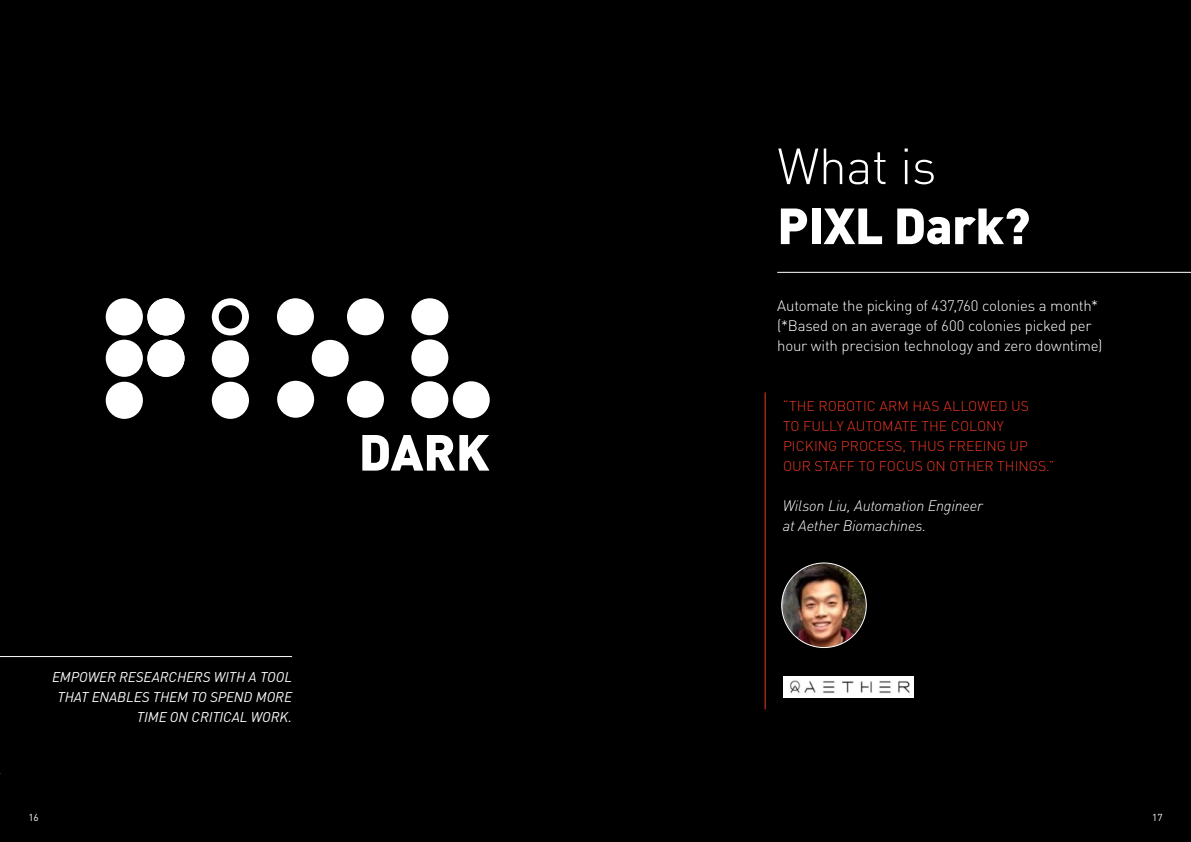
<style>
.page{position:relative;width:1191px;height:842px;background:#000}
.page>*{position:absolute;margin:0;border:0;box-sizing:border-box;transform-origin:0 0}
.t1{font:900 50px "DINOT";letter-spacing:-.01em;color:#fff}
.t2{font:300 50px "DINOT";letter-spacing:-.01em;color:#fff}
.t3{font:300 15px/20px "DINOT";letter-spacing:-.015em;color:#fff}
.t4{font:italic 300 15px/20px "DINOT";letter-spacing:-.01em;color:#fff}
.t5{font:300 14px/20px "DINOT";color:#ee3824}
.t6{font:italic 14px/20px "DINOT";letter-spacing:-.005em;color:#fff;text-align:right}
.t7{font:10px "DINOT";color:#fff}
</style>
<div class="page">
<img style="left:783px;top:677px;width:130px;height:20px">
<hr style="left:0;top:656px;width:292px;height:1px;background:#fff">
<div style="left:106px;top:298px;width:37px;height:37px;background:#fff;border-radius:50%"></div>
<div style="left:106px;top:340px;width:37px;height:37px;background:#fff;border-radius:50%"></div>
<div style="left:106px;top:382px;width:37px;height:37px;background:#fff;border-radius:50%"></div>
<div style="left:212px;top:382px;width:37px;height:37px;background:#fff;border-radius:50%"></div>
<div style="left:212px;top:340px;width:37px;height:37px;background:#fff;border-radius:50%"></div>
<div style="left:147px;top:298px;width:37px;height:37px;background:#fff;border-radius:50%"></div>
<div style="left:147px;top:340px;width:37px;height:37px;background:#fff;border-radius:50%"></div>
<svg style="left:212px;top:298px;width:37px;height:37px"></svg>
<div style="left:277px;top:298px;width:37px;height:37px;background:#fff;border-radius:50%"></div>
<div style="left:347px;top:298px;width:37px;height:37px;background:#fff;border-radius:50%"></div>
<div style="left:312px;top:340px;width:37px;height:37px;background:#fff;border-radius:50%"></div>
<div style="left:277px;top:381px;width:37px;height:37px;background:#fff;border-radius:50%"></div>
<div style="left:347px;top:381px;width:37px;height:37px;background:#fff;border-radius:50%"></div>
<div style="left:411px;top:298px;width:37px;height:37px;background:#fff;border-radius:50%"></div>
<div style="left:411px;top:339px;width:37px;height:37px;background:#fff;border-radius:50%"></div>
<div style="left:411px;top:381px;width:37px;height:37px;background:#fff;border-radius:50%"></div>
<div style="left:453px;top:381px;width:37px;height:37px;background:#fff;border-radius:50%"></div>
<hr style="left:777px;top:272px;width:414px;height:1px;background:#fff">
<hr style="left:764px;top:392px;width:1px;height:317px;background:#ee3824">
<img style="left:781px;top:563px;width:85px;height:84px;border-radius:42px">
<h1 class="t2" style="left:777px;top:135px;width:161px">What is</h1>
<h1 class="t1" style="left:777px;top:193px;width:255px">PIXL Dark?</h1>
<h1 class="t1" style="left:359px;top:419px;width:132px">DARK</h1>
<p class="t6" style="left:52px;top:667px;width:241px">EMPOWER RESEARCHERS WITH A TOOL<br>THAT ENABLES THEM TO SPEND MORE<br>TIME ON CRITICAL WORK.</p>
<p class="t3" style="left:777px;top:295px;width:327px">Automate the picking of 437,760 colonies a month* (*Based on an average of 600 colonies picked per hour with precision technology and zero downtime)</p>
<p class="t5" style="left:783px;top:396px;width:273px">“THE ROBOTIC ARM HAS ALLOWED US<br>TO FULLY AUTOMATE THE COLONY<br>PICKING PROCESS, THUS FREEING UP<br>OUR STAFF TO FOCUS ON OTHER THINGS.”</p>
<p class="t4" style="left:783px;top:496px;width:202px">Wilson Liu, Automation Engineer at Aether Biomachines.</p>
<p class="t7" style="left:28px;top:811px;width:12px">16</p>
<p class="t7" style="left:1152px;top:811px;width:12px">17</p>
</div>
